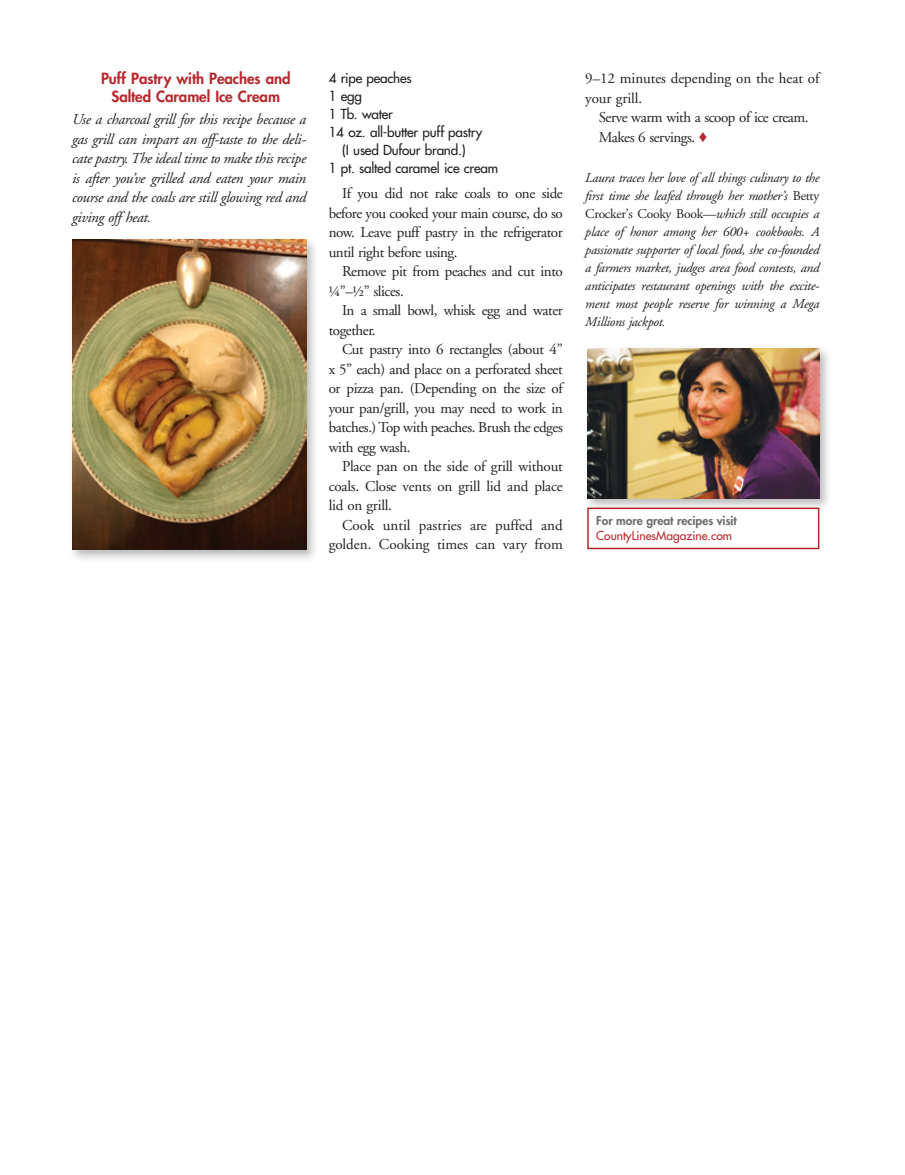
<style>
.page{position:relative;width:905px;height:1175px;background:#fff}
.page>*{position:absolute;margin:0;border:0;box-sizing:border-box;transform-origin:0 0}
.t1{font:15px/19.5px "Adobe Garamond";letter-spacing:-.03em;color:#231f20;text-align:justify}
.t2{font:italic 15px/19.5px "Adobe Garamond";letter-spacing:-.02em;color:#231f20;text-align:justify}
.t3{font:15px/19.5px "Adobe Garamond";color:#231f20;text-align:right}
.t4{font:800 15px "Futura";letter-spacing:-.005em;color:#b7282e}
.t5{font:15px/19.5px "Adobe Garamond";letter-spacing:-.005em;color:#231f20}
.t6{font:italic 13.5px/18px "Adobe Garamond";letter-spacing:-.02em;color:#231f20;text-align:justify}
.t7{font:13.5px "Futura";letter-spacing:-.015em;color:#231f20}
.t8{font:800 12px "Futura";color:#6c6d70}
.t9{font:12px "Futura";color:#b7282e}
.s1{font-family:"Adobe Garamond Exp"}
.s2{color:#b7282e}
.s3{font-style:normal}
</style>
<div class="page">
<div style="left:583px;top:345px;width:249px;height:166px;background:#231f20;opacity:.3"></div>
<img style="left:587px;top:349px;width:232px;height:149px">
<div style="left:587px;top:507px;width:232px;height:42px;border:2px solid #b7282e"></div>
<div style="left:68px;top:236px;width:251px;height:326px;background:#231f20;opacity:.3"></div>
<img style="left:72px;top:240px;width:234px;height:309px">
<p class="t4" style="left:101px;top:69px;width:191px">Puff Pastry with Peaches and</p>
<p class="t4" style="left:112px;top:87px;width:170px">Salted Caramel Ice Cream</p>
<p class="t2" style="left:72px;top:110px;width:236px">Use a charcoal grill for this recipe because a gas grill can impart an off-taste to the deli&shy;cate pastry. The ideal time to make this recipe is after you’ve grilled and eaten your main course and the coals are still glowing red and giving off heat.</p>
<p class="t7" style="left:328px;top:69px;width:85px">4 ripe peaches</p>
<p class="t7" style="left:328px;top:87px;width:35px">1 egg</p>
<p class="t7" style="left:328px;top:105px;width:66px">1 Tb. water</p>
<p class="t7" style="left:328px;top:123px;width:155px">14 oz. all-butter puff pastry</p>
<p class="t7" style="left:342px;top:141px;width:125px">(I used Dufour brand.)</p>
<p class="t7" style="left:328px;top:159px;width:171px">1 pt. salted caramel ice cream</p>
<p class="t1" style="left:328px;top:184px;width:235px;text-indent:14px">If you did not rake coals to one side before you cooked your main course, do so now. Leave puff pastry in the refrigerator until right before using.</p>
<p class="t1" style="left:328px;top:262px;width:235px;text-indent:14px">Remove pit from peaches and cut into<br><span class="s1">G</span>”–<span class="s1">H</span>” slices.</p>
<p class="t1" style="left:328px;top:301px;width:236px;text-indent:14px">In a small bowl, whisk egg and water together.</p>
<p class="t1" style="left:328px;top:340px;width:236px;text-indent:14px">Cut pastry into 6 rectangles (about 4” x 5” each) and place on a perforated sheet or pizza pan. (Depending on the size of your pan/grill, you may need to work in batches.) Top with peaches. Brush the edges with egg wash.</p>
<p class="t1" style="left:328px;top:457px;width:235px;text-indent:14px">Place pan on the side of grill without coals. Close vents on grill lid and place lid on grill.</p>
<p class="t3" style="left:328px;top:516px;width:236px">Cook until pastries are puffed and golden. Cooking times can vary from</p>
<p class="t5" style="left:585px;top:69px;width:235px">9–12 minutes depending on the heat of your grill.</p>
<p class="t1" style="left:598px;top:108px;width:211px">Serve warm with a scoop of ice cream.</p>
<p class="t1" style="left:598px;top:127px;width:110px">Makes 6 servings. <span class="s2">♦</span></p>
<p class="t6" style="left:585px;top:169px;width:236px">Laura traces her love of all things culinary to the first time she leafed through her mother’s <span class="s3">Betty Crocker’s Cooky Book—</span>which still occupies a place of honor among her 600+ cookbooks. A passionate supporter of local food, she co-founded a farmers market, judges area food contests, and anticipates restaurant openings with the excite&shy;ment most people reserve for winning a Mega Millions jackpot.</p>
<p class="t8" style="left:596px;top:513px;width:142px">For more great recipes visit</p>
<p class="t9" style="left:596px;top:528px;width:137px">CountyLinesMagazine.com</p>
</div>
